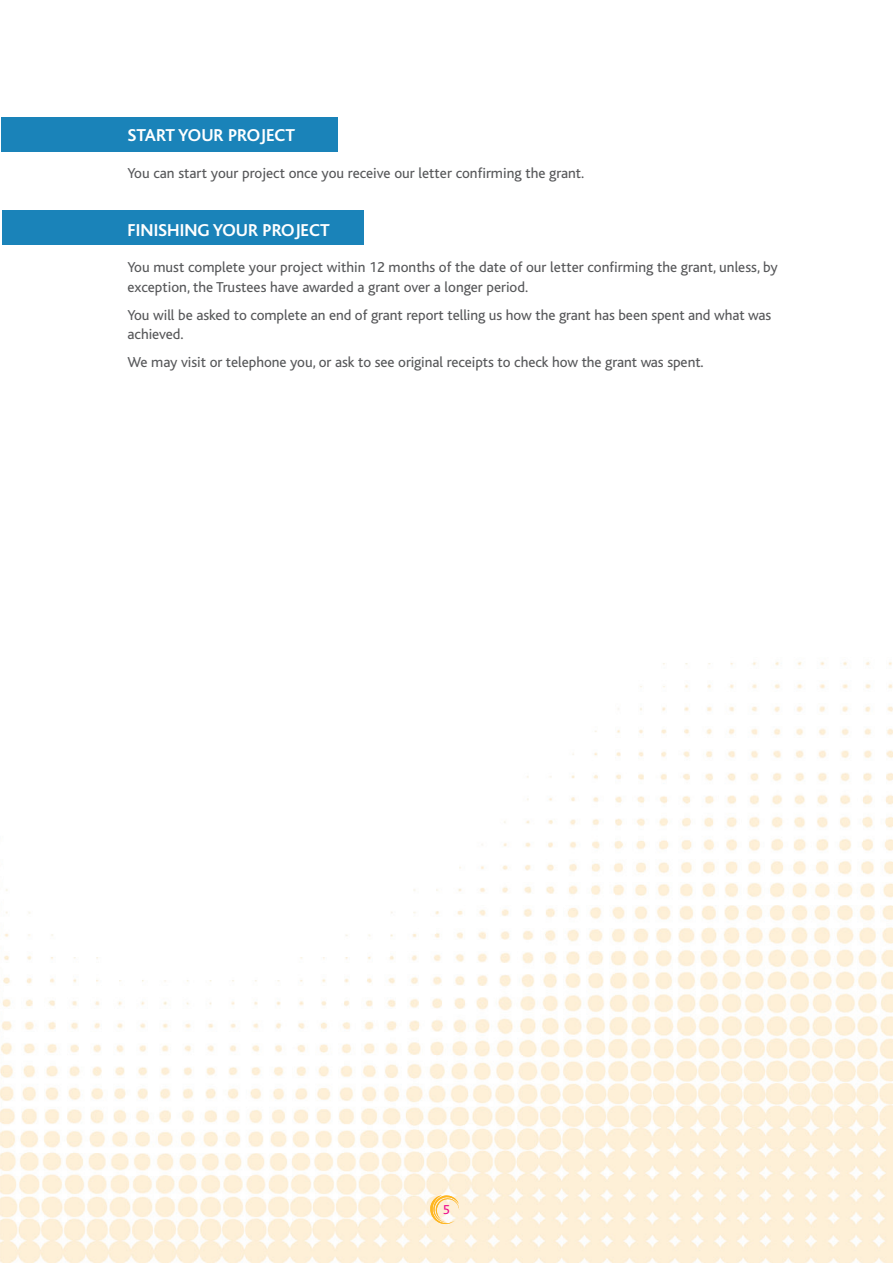
<style>
.page{position:relative;width:893px;height:1263px;background:#fff}
.page>*{position:absolute;margin:0;border:0;box-sizing:border-box;transform-origin:0 0}
.t1{font:700 18px "Bliss";color:#fff}
.t2{font:15px/19.5px "Bliss";letter-spacing:-.005em;color:#57585a}
.t3{font:13.5px "Bliss";color:#ed088c}
</style>
<div class="page">
<img style="left:0;top:117px;width:893px;height:1146px">
<div style="left:2px;top:117px;width:336px;height:34px;background:#1a83b9"></div>
<div style="left:2px;top:210px;width:362px;height:34px;background:#1a83b9"></div>
<svg style="left:430px;top:1195px;width:29px;height:29px"></svg>
<p class="t1" style="left:128px;top:126px;width:169px">START YOUR PROJECT</p>
<p class="t2" style="left:128px;top:163px;width:458px">You can start your project once you receive our letter confirming the grant.</p>
<p class="t1" style="left:128px;top:221px;width:204px">FINISHING YOUR PROJECT</p>
<p class="t2" style="left:128px;top:258px;width:652px">You must complete your project within 12 months of the date of our letter confirming the grant, unless, by exception, the Trustees have awarded a grant over a longer period.</p>
<p class="t2" style="left:128px;top:306px;width:645px">You will be asked to complete an end of grant report telling us how the grant has been spent and what was achieved.</p>
<p class="t2" style="left:128px;top:353px;width:578px">We may visit or telephone you, or ask to see original receipts to check how the grant was spent.</p>
<p class="t3" style="left:443px;top:1202px;width:9px">5</p>
</div>
